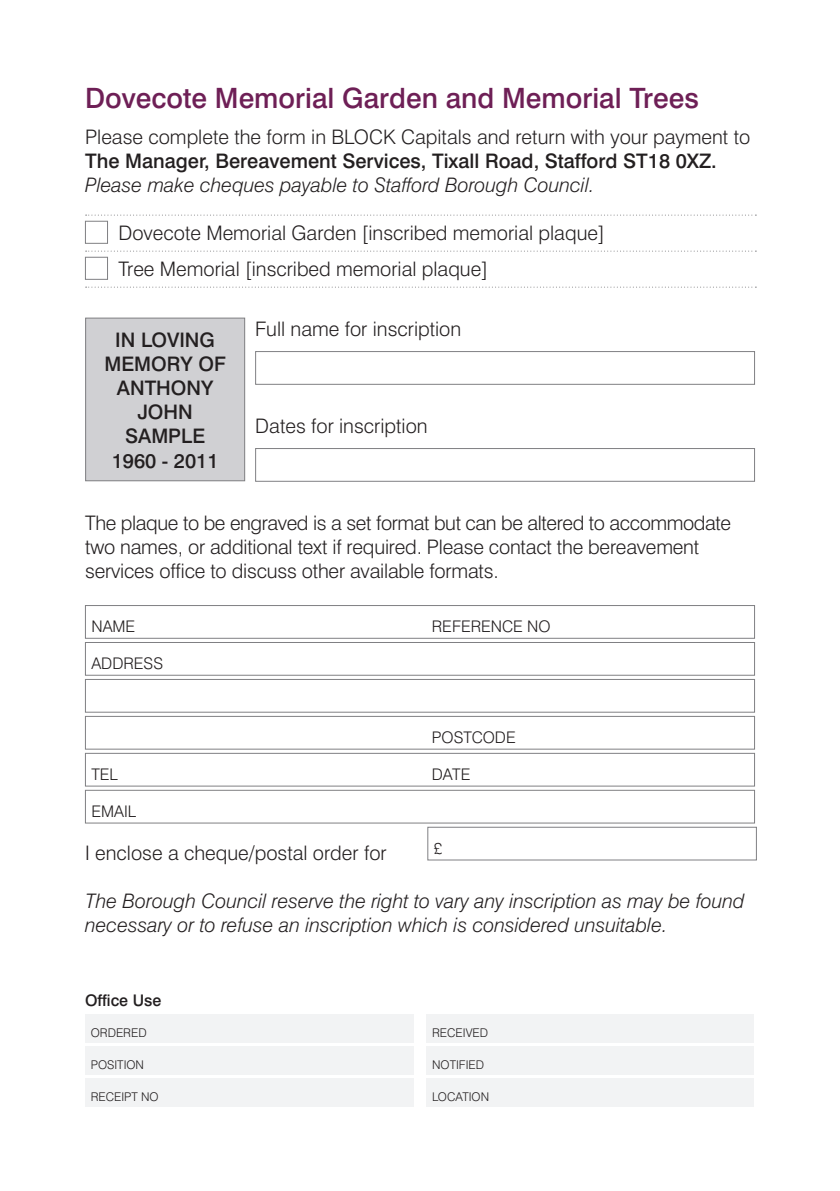
<style>
.page{position:relative;width:840px;height:1191px;background:#fff}
.page>*{position:absolute;margin:0;border:0;box-sizing:border-box;transform-origin:0 0}
.t1{font:500 28px "Swiss 721 BT";color:#6e1f56}
.t2{font:300 20px/24px "Swiss 721 BT";color:#231f20}
.t3{font:italic 300 20px/24px "Swiss 721 BT";color:#231f20}
.t4{font:500 20px/24px "Swiss 721 BT";color:#231f20;text-align:center}
.t5{font:300 16px "Swiss 721 BT";color:#231f20}
.t6{font:500 16px "Swiss 721 BT";color:#231f20}
.t7{font:300 12px "Swiss 721 BT";color:#231f20}
</style>
<div class="page">
<div style="left:86px;top:318px;width:158px;height:163px;background:#d0d0d3"></div>
<div style="left:85px;top:317px;width:160px;height:164px;border:1px solid #808083"></div>
<svg style="left:86px;top:215px;width:670px;height:1px"></svg>
<div style="left:85px;top:221px;width:23px;height:23px;border:1px solid #808083"></div>
<svg style="left:86px;top:251px;width:670px;height:1px"></svg>
<div style="left:85px;top:257px;width:23px;height:23px;border:1px solid #808083"></div>
<svg style="left:86px;top:287px;width:670px;height:1px"></svg>
<div style="left:255px;top:351px;width:499px;height:33px;border:1px solid #808083"></div>
<div style="left:255px;top:448px;width:499px;height:33px;border:1px solid #808083"></div>
<div style="left:85px;top:605px;width:669px;height:33px;border:1px solid #808083"></div>
<div style="left:85px;top:642px;width:669px;height:33px;border:1px solid #808083"></div>
<div style="left:85px;top:679px;width:669px;height:33px;border:1px solid #808083"></div>
<div style="left:85px;top:716px;width:669px;height:33px;border:1px solid #808083"></div>
<div style="left:85px;top:753px;width:669px;height:33px;border:1px solid #808083"></div>
<div style="left:85px;top:790px;width:669px;height:33px;border:1px solid #808083"></div>
<div style="left:427px;top:827px;width:329px;height:33px;border:1px solid #808083"></div>
<div style="left:85px;top:1014px;width:328px;height:28px;background:#f2f3f4"></div>
<div style="left:426px;top:1014px;width:327px;height:28px;background:#f2f3f4"></div>
<div style="left:85px;top:1046px;width:328px;height:28px;background:#f2f3f4"></div>
<div style="left:426px;top:1046px;width:327px;height:28px;background:#f2f3f4"></div>
<div style="left:85px;top:1078px;width:328px;height:28px;background:#f2f3f4"></div>
<div style="left:426px;top:1078px;width:327px;height:28px;background:#f2f3f4"></div>
<h1 class="t1" style="left:85px;top:81px;width:615px">Dovecote Memorial Garden and Memorial Trees</h1>
<p class="t2" style="left:85px;top:124px;width:666px">Please complete the form in BLOCK Capitals and return with your payment to</p>
<p class="t4" style="left:85px;top:148px;width:632px">The Manager, Bereavement Services, Tixall Road, Stafford ST18 0XZ.</p>
<p class="t3" style="left:85px;top:172px;width:510px">Please make cheques payable to Stafford Borough Council.</p>
<p class="t2" style="left:118px;top:214px;width:487px;line-height:36px">Dovecote Memorial Garden [inscribed memorial plaque]<br>Tree Memorial [inscribed memorial plaque]</p>
<p class="t4" style="left:104px;top:328px;width:123px">IN LOVING<br>MEMORY OF<br>ANTHONY<br>JOHN<br>SAMPLE<br>1960 - 2011</p>
<p class="t2" style="left:255px;top:316px;width:207px">Full name for inscription</p>
<p class="t2" style="left:255px;top:413px;width:174px">Dates for inscription</p>
<p class="t2" style="left:85px;top:510px;width:647px">The plaque to be engraved is a set format but can be altered to accommodate two names, or additional text if required. Please contact the bereavement services office to discuss other available formats.</p>
<p class="t5" style="left:91px;top:617px;width:38px">NAME</p>
<p class="t5" style="left:431px;top:617px;width:120px">Reference NO</p>
<p class="t5" style="left:91px;top:654px;width:12px">ADD</p>
<p class="t5" style="left:123px;top:654px;width:41px">RESS</p>
<p class="t5" style="left:431px;top:727px;width:74px">POSTCODE</p>
<p class="t5" style="left:91px;top:764px;width:98px">TE L DATE</p>
<p class="t5" style="left:91px;top:801px;width:46px">EMAI L</p>
<p class="t2" style="left:85px;top:841px;width:303px">I enclose a cheque/postal order for</p>
<p class="t5" style="left:433px;top:838px;width:10px">£</p>
<p class="t3" style="left:85px;top:889px;width:660px">The Borough Council reserve the right to vary any inscription as may be found necessary or to refuse an inscription which is considered unsuitable.</p>
<p class="t6" style="left:85px;top:991px;width:78px">Office Use</p>
<p class="t7" style="left:91px;top:1025px;width:57px">ordered</p>
<p class="t7" style="left:432px;top:1025px;width:57px">received</p>
<p class="t7" style="left:91px;top:1057px;width:9px">pos</p>
<p class="t7" style="left:114px;top:1057px;width:22px">ition</p>
<p class="t7" style="left:432px;top:1057px;width:54px">notified</p>
<p class="t7" style="left:91px;top:1089px;width:60px">receipt no</p>
<p class="t7" style="left:432px;top:1089px;width:9px">loc</p>
<p class="t7" style="left:455px;top:1089px;width:26px">ation</p>
</div>
